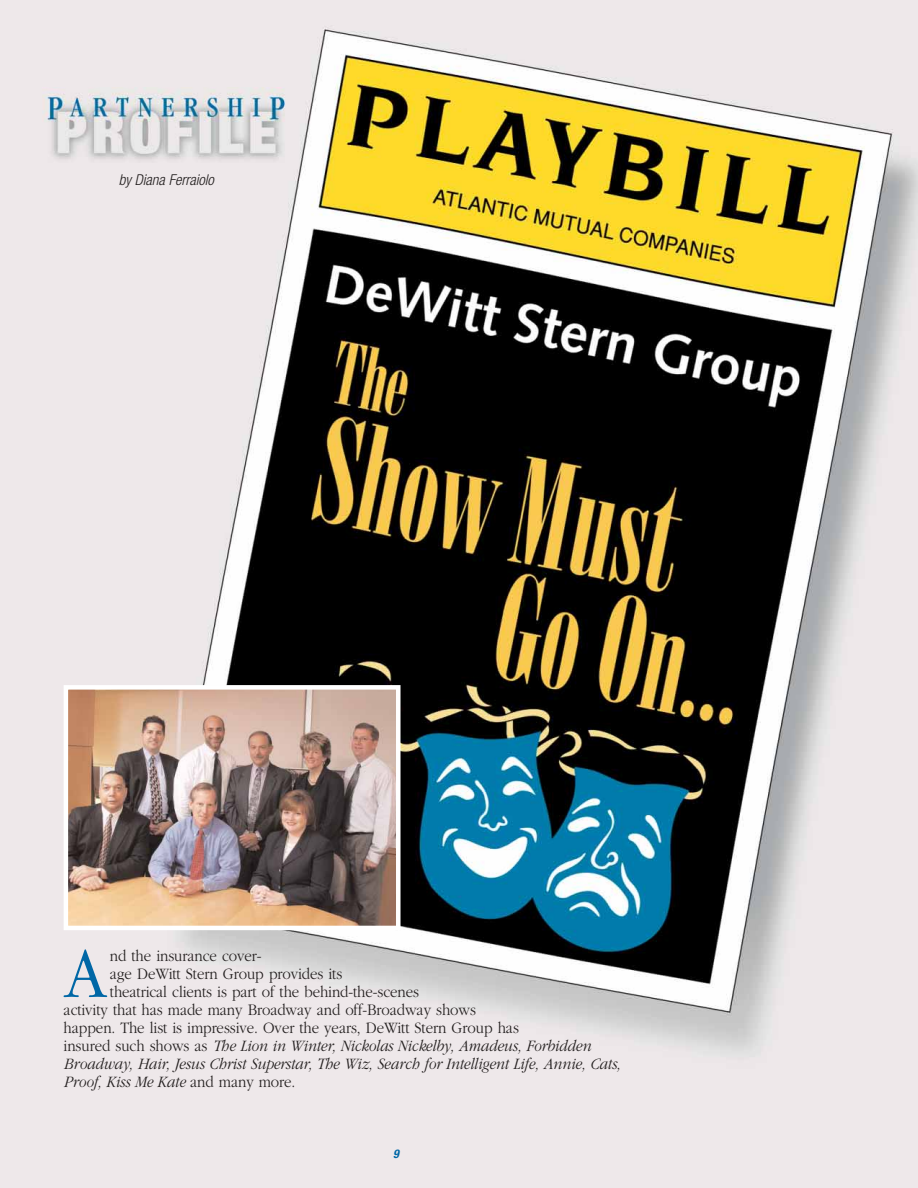
<style>
.page{position:relative;width:918px;height:1188px;background:#fff}
.page>*{position:absolute;margin:0;border:0;box-sizing:border-box;transform-origin:0 0}
.t1{font:300 74.25px "Garamond";color:#0067a6;scale:.9 1}
.t2{font:300 16.5px "Garamond";letter-spacing:-.005em;color:#231f1f;scale:.9 1}
.t3{font:italic 300 16.5px "Garamond";letter-spacing:-.005em;color:#231f1f;scale:.9 1}
.t4{font:italic 300 condensed 15px "Helvetica Neue";letter-spacing:-.005em;color:#231f1f}
.t5{font:italic 700 condensed 12px "Helvetica Neue";color:#0067a6}
.s1{font-style:normal}
</style>
<div class="page">
<img style="left:0;top:0;width:918px;height:1188px">
<img style="left:69px;top:690px;width:327px;height:235px">
<div style="left:64px;top:685px;width:337px;height:245px;border:4px solid #fff"></div>
<img style="left:43px;top:88px;width:247px;height:82px">
<p class="t4" style="left:119px;top:174px;width:96px">by Diana Ferraiolo</p>
<h1 class="t1" style="left:64px;top:944px;width:49px">A</h1>
<p class="t2" style="left:110px;top:949px;width:170px">nd the insurance cover-</p>
<p class="t2" style="left:110px;top:967px;width:260px">age DeWitt Stern Group provides its</p>
<p class="t2" style="left:110px;top:985px;width:345px">theatrical clients is part of the behind-the-scenes</p>
<p class="t2" style="left:64px;top:1003px;width:460px">activity that has made many Broadway and off-Broadway shows</p>
<p class="t2" style="left:64px;top:1021px;width:507px">happen. The list is impressive. Over the years, DeWitt Stern Group has</p>
<p class="t3" style="left:64px;top:1039px;width:587px"><span class="s1">insured such shows as</span> The Lion in Winter, Nickolas Nickelby, Amadeus, Forbidden</p>
<p class="t3" style="left:64px;top:1057px;width:620px">Broadway, Hair, Jesus Christ Superstar, The Wiz, Search for Intelligent Life, Annie, Cats,</p>
<p class="t3" style="left:64px;top:1075px;width:259px">Proof, Kiss Me Kate <span class="s1">and many more.</span></p>
<p class="t5" style="left:393px;top:1149px;width:7px">9</p>
</div>
